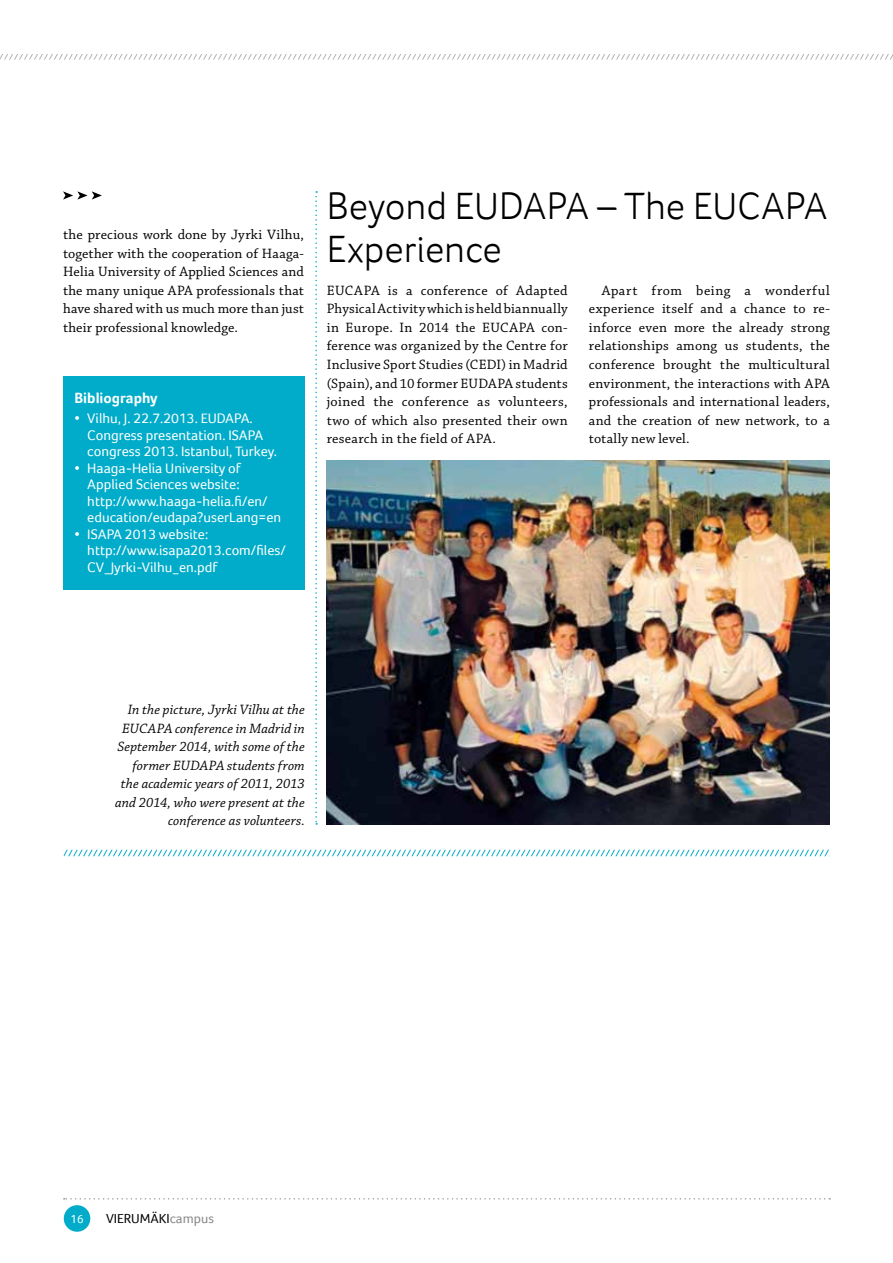
<style>
.page{position:relative;width:893px;height:1263px;background:#fff}
.page>*{position:absolute;margin:0;border:0;box-sizing:border-box;transform-origin:0 0}
.t1{font:300 39px/43.5px "Foco";letter-spacing:-.005em;color:#000}
.t2{font:700 15px "Foco";color:#fff}
.t3{font:14.25px/18.5px "Chaparral Pro";letter-spacing:.01em;color:#000;text-align:justify}
.t4{font:14.25px/16.5px "Foco";color:#fff}
.t5{font:italic 14.25px/18.6px "Chaparral Pro";letter-spacing:.005em;color:#000;text-align:right}
.t6{font:13.5px "Foco";color:#000}
.t7{font:12px "Foco";color:#fff}
.s1{color:#878787}
</style>
<div class="page">
<div style="left:64px;top:1205px;width:26px;height:27px;background:#00acc9;border-radius:50%"></div>
<svg style="left:64px;top:1198px;width:766px;height:1px"></svg>
<svg style="left:0;top:54px;width:893px;height:6px"></svg>
<svg style="left:63px;top:191px;width:39px;height:9px"></svg>
<img style="left:326px;top:461px;width:504px;height:364px">
<svg style="left:315px;top:191px;width:2px;height:634px"></svg>
<div style="left:63px;top:376px;width:242px;height:214px;background:#00acc9"></div>
<svg style="left:64px;top:850px;width:766px;height:6px"></svg>
<p class="t3" style="left:63px;top:226px;width:242px">the precious work done by Jyrki Vilhu, together with the cooperation of Haaga-Helia University of Applied Sciences and the many unique APA professionals that have shared with us much more than just their professional knowledge.</p>
<p class="t2" style="left:75px;top:389px;width:85px">Bibliography</p>
<p class="t4" style="left:87px;top:410px;width:191px;text-indent:-13px">• Vilhu, J. 22.7.2013. EUDAPA.<br>Congress presentation. ISAPA congress 2013. Istanbul, Turkey.</p>
<p class="t4" style="left:87px;top:460px;width:195px;text-indent:-13px">• Haaga-Helia University of<br>Applied Sciences website: http://www.haaga-helia.fi/en/ education/eudapa?userLang=en</p>
<p class="t4" style="left:87px;top:526px;width:200px;text-indent:-13px">• ISAPA 2013 website: http://www.isapa2013.com/files/<br>CV_Jyrki-Vilhu_en.pdf</p>
<h1 class="t1" style="left:327px;top:184px;width:502px">Beyond EUDAPA – The EUCAPA<br>Experience</h1>
<p class="t3" style="left:589px;top:282px;width:242px;text-indent:13px">Apart from being a wonderful experience itself and a chance to re&shy;inforce even more the already strong relationships among us students, the conference brought the multicultural environment, the interactions with APA professionals and international leaders, and the creation of new network, to a totally new level.</p>
<p class="t3" style="left:327px;top:282px;width:242px">EUCAPA is a conference of Adapted Physical Activity which is held biannually in Europe. In 2014 the EUCAPA con&shy;ference was organized by the Centre for Inclusive Sport Studies (CEDI) in Madrid (Spain), and 10 former EUDAPA students joined the conference as volunteers, two of which also presented their own research in the field of APA.</p>
<p class="t5" style="left:115px;top:701px;width:191px">In the picture, Jyrki Vilhu at the<br>EUCAPA conference in Madrid in<br>September 2014, with some of the former EUDAPA students from the academic years of 2011, 2013 and 2014, who were present at the conference as volunteers.</p>
<p class="t7" style="left:71px;top:1211px;width:15px">16</p>
<p class="t6" style="left:106px;top:1211px;width:109px">VIERUMÄKI<span class="s1">campus</span></p>
</div>
